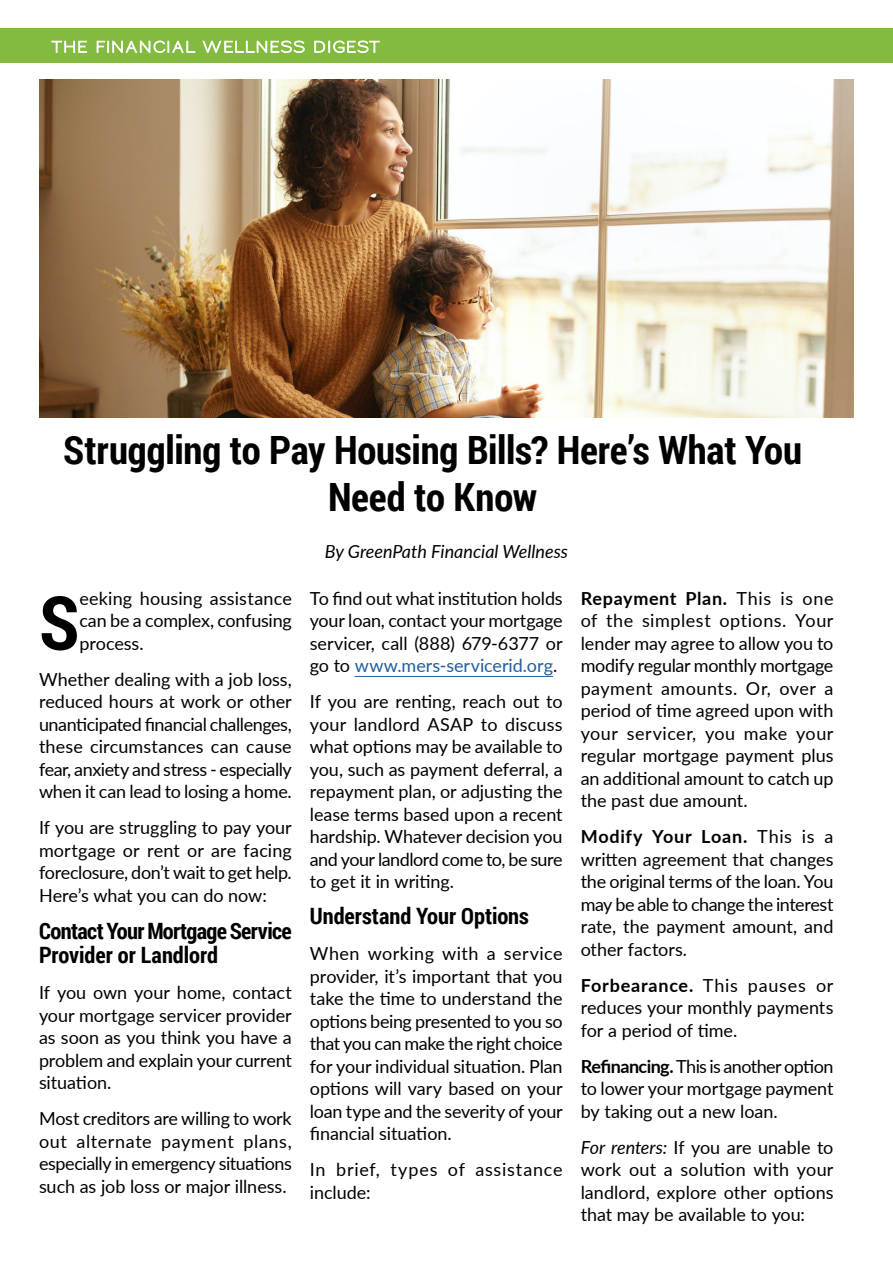
<style>
.page{position:relative;width:893px;height:1263px;background:#fff}
.page>*{position:absolute;margin:0;border:0;box-sizing:border-box;transform-origin:0 0}
.t1{font:700 74.55px "Roboto Condensed";color:#000}
.t2{font:700 39px/46.8px "Roboto Condensed";letter-spacing:-.005em;color:#000101;text-align:center}
.t3{font:700 22.5px/24px "Roboto Condensed";letter-spacing:-.025em;color:#000}
.t4{font:700 22.5px "Roboto Condensed";letter-spacing:-.005em;color:#000}
.t5{font:18px/22.5px "Lato";letter-spacing:-.005em;color:#000;text-align:justify}
.t6{font:18px/22.5px "Lato";letter-spacing:.04em;color:#000}
.t7{font:italic 18px "Lato";color:#000}
.s1{color:#215e9e}
.s2{font-weight:700}
.s3{font-style:italic}
</style>
<div class="page">
<img style="left:40px;top:80px;width:813px;height:337px">
<div style="left:0;top:29px;width:893px;height:34px;background:#83bb41"></div>
<hr style="left:355px;top:676px;width:198px;height:1px;background:#215e9e">
<svg style="left:52px;top:41px;width:35px;height:12px"></svg>
<svg style="left:97px;top:41px;width:98px;height:12px"></svg>
<svg style="left:203px;top:41px;width:102px;height:12px"></svg>
<svg style="left:314px;top:41px;width:66px;height:12px"></svg>
<h2 class="t2" style="left:63px;top:425px;width:740px">Struggling to Pay Housing Bills? Here’s What You<br>Need to Know</h2>
<h1 class="t1" style="left:39px;top:571px;width:42px">S</h1>
<p class="t5" style="left:79px;top:586px;width:214px">eeking housing assistance can be a complex, confusing process.</p>
<p class="t5" style="left:39px;top:667px;width:254px">Whether dealing with a job loss, reduced hours at work or other unanticipated financial challenges, these circumstances can cause fear, anxiety and stress - especially when it can lead to losing a home.</p>
<p class="t5" style="left:39px;top:816px;width:254px">If you are struggling to pay your mortgage or rent or are facing foreclosure, don’t wait to get help.<br>Here’s what you can do now:</p>
<p class="t3" style="left:39px;top:918px;width:254px">Contact Your Mortgage Service<br>Provider or Landlord</p>
<p class="t5" style="left:39px;top:981px;width:254px">If you own your home, contact your mortgage servicer provider as soon as you think you have a problem and explain your current situation.</p>
<p class="t5" style="left:39px;top:1107px;width:254px">Most creditors are willing to work out alternate payment plans, especially in emergency situations such as job loss or major illness.</p>
<p class="t7" style="left:325px;top:539px;width:245px">By GreenPath Financial Wellness</p>
<p class="t5" style="left:310px;top:586px;width:254px">To find out what institution holds your loan, contact your mortgage servicer, call (888) 679-6377 or go to <span class="s1">www.mers-servicerid.org</span>.</p>
<p class="t5" style="left:310px;top:690px;width:254px">If you are renting, reach out to your landlord ASAP to discuss what options may be available to you, such as payment deferral, a repayment plan, or adjusting the lease terms based upon a recent hardship. Whatever decision you and your landlord come to, be sure to get it in writing.</p>
<p class="t4" style="left:310px;top:900px;width:221px">Understand Your Options</p>
<p class="t5" style="left:310px;top:942px;width:254px">When working with a service provider, it’s important that you take the time to understand the options being presented to you so that you can make the right choice for your individual situation. Plan options will vary based on your loan type and the severity of your financial situation.</p>
<p class="t6" style="left:310px;top:1158px;width:254px">In brief, types of assistance include:</p>
<p class="t5" style="left:581px;top:586px;width:254px"><span class="s2">Repayment Plan.</span> This is one of the simplest options. Your lender may agree to allow you to modify regular monthly mortgage payment amounts. Or, over a period of time agreed upon with your servicer, you make your regular mortgage payment plus an additional amount to catch up the past due amount.</p>
<p class="t5" style="left:581px;top:825px;width:254px"><span class="s2">Modify Your Loan.</span> This is a written agreement that changes the original terms of the loan. You may be able to change the interest rate, the payment amount, and other factors.</p>
<p class="t5" style="left:581px;top:973px;width:254px"><span class="s2">Forbearance.</span> This pauses or reduces your monthly payments for a period of time.</p>
<p class="t5" style="left:581px;top:1054px;width:254px"><span class="s2">Refinancing.</span> This is another option to lower your mortgage payment by taking out a new loan.</p>
<p class="t5" style="left:581px;top:1135px;width:254px"><span class="s3">For renters:</span> If you are unable to work out a solution with your landlord, explore other options that may be available to you:</p>
</div>
